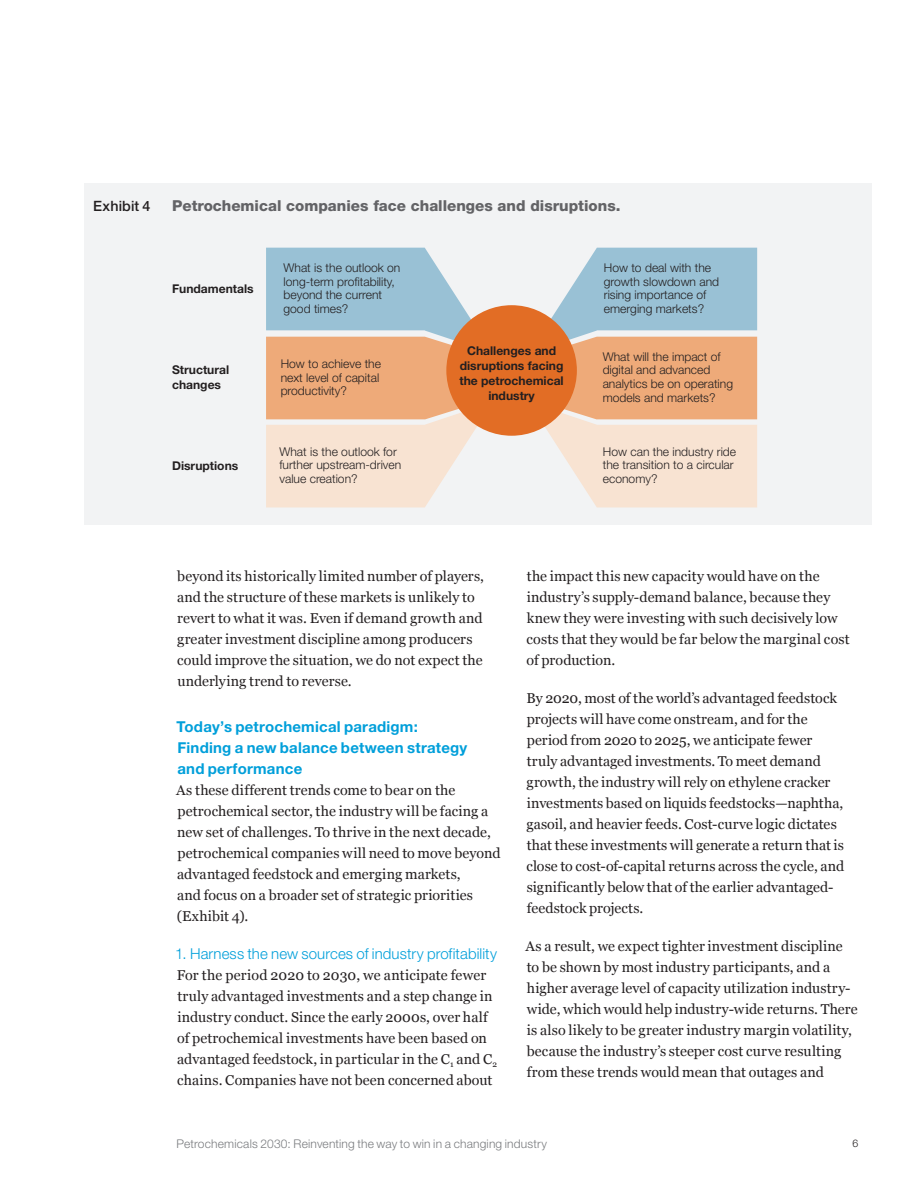
<style>
.page{position:relative;width:918px;height:1188px;background:#fff}
.page>*{position:absolute;margin:0;border:0;box-sizing:border-box;transform-origin:0 0}
.t1{font:800 15.15px "Helvetica Neue LT Std";color:#636366}
.t2{font:700 15px/21px "Helvetica Neue LT Std";letter-spacing:.015em;color:#009fda}
.t3{font:300 15px "Helvetica Neue LT Std";letter-spacing:.005em;color:#009fda}
.t4{font:14.25px/21px "Georgia";letter-spacing:.005em;color:#231f20}
.t5{font:500 14.25px "Helvetica Neue LT Std";letter-spacing:.01em;color:#231f20}
.t6{font:300 12.15px/13.6px "Helvetica Neue LT Std";color:#231f20}
.t7{font:700 12.15px/15.1px "Helvetica Neue LT Std";color:#231f20;text-align:center}
.t8{font:300 12px "Helvetica Neue LT Std";letter-spacing:.015em;color:#7a7c7f}
.t9{font:300 10.5px "Helvetica Neue LT Std";color:#231f20}
</style>
<div class="page">
<div style="left:84px;top:184px;width:788px;height:341px;background:#f2f3f4"></div>
<svg style="left:266px;top:248px;width:212px;height:259px;background:#d8cabd"></svg>
<svg style="left:540px;top:248px;width:217px;height:259px;background:#d8cbbe"></svg>
<div style="left:446px;top:305px;width:131px;height:131px;background:#e26d25;border-radius:50%"></div>
<p class="t5" style="left:93px;top:197px;width:59px">Exhibit 4</p>
<p class="t1" style="left:172px;top:197px;width:450px">Petrochemical companies face challenges and disruptions.</p>
<p class="t7" style="left:172px;top:280px;width:83px">Fundamentals</p>
<p class="t7" style="left:172px;top:362px;width:59px;text-align:left">Structural changes</p>
<p class="t7" style="left:172px;top:457px;width:68px">Disruptions</p>
<p class="t6" style="left:284px;top:261px;width:118px">What is the outlook on long-term profitability, beyond the current good times?</p>
<p class="t6" style="left:281px;top:357px;width:102px">How to achieve the next level of capital productivity?</p>
<p class="t6" style="left:280px;top:444px;width:123px">What is the outlook for further upstream-driven value creation?</p>
<p class="t7" style="left:459px;top:342px;width:106px">Challenges and disruptions facing the petrochemical industry</p>
<p class="t6" style="left:604px;top:261px;width:117px">How to deal with the growth slowdown and rising importance of emerging markets?</p>
<p class="t6" style="left:603px;top:349px;width:132px">What will the impact of digital and advanced analytics be on operating models and markets?</p>
<p class="t6" style="left:603px;top:444px;width:135px">How can the industry ride the transition to a circular economy?</p>
<p class="t4" style="left:177px;top:566px;width:308px">beyond its historically limited number of players, and the structure of these markets is unlikely to revert to what it was. Even if demand growth and greater investment discipline among producers could improve the situation, we do not expect the underlying trend to reverse.</p>
<p class="t2" style="left:177px;top:715px;width:292px">Today’s petrochemical paradigm:<br>Finding a new balance between strategy and performance</p>
<p class="t4" style="left:176px;top:779px;width:326px">As these different trends come to bear on the petrochemical sector, the industry will be facing a new set of challenges. To thrive in the next decade, petrochemical companies will need to move beyond advantaged feedstock and emerging markets,<br>and focus on a broader set of strategic priorities (Exhibit 4).</p>
<p class="t3" style="left:175px;top:944px;width:323px">1. Harness the new sources of industry profitability</p>
<p class="t4" style="left:177px;top:964px;width:322px">For the period 2020 to 2030, we anticipate fewer truly advantaged investments and a step change in industry conduct. Since the early 2000s, over half of petrochemical investments have been based on advantaged feedstock, in particular in the C<sub>1</sub> and C<sub>2 </sub>chains. Companies have not been concerned about</p>
<p class="t4" style="left:527px;top:566px;width:325px">the impact this new capacity would have on the industry’s supply-demand balance, because they knew they were investing with such decisively low costs that they would be far below the marginal cost of production.</p>
<p class="t4" style="left:526px;top:688px;width:319px">By 2020, most of the world’s advantaged feedstock projects will have come onstream, and for the period from 2020 to 2025, we anticipate fewer truly advantaged investments. To meet demand growth, the industry will rely on ethylene cracker investments based on liquids feedstocks—naphtha, gasoil, and heavier feeds. Cost-curve logic dictates that these investments will generate a return that is close to cost-of-capital returns across the cycle, and significantly below that of the earlier advantaged&shy;feedstock projects.</p>
<p class="t4" style="left:525px;top:936px;width:334px">As a result, we expect tighter investment discipline to be shown by most industry participants, and a higher average level of capacity utilization industry&shy;wide, which would help industry-wide returns. There is also likely to be greater industry margin volatility, because the industry’s steeper cost curve resulting from these trends would mean that outages and</p>
<p class="t8" style="left:177px;top:1136px;width:372px">Petrochemicals 2030: Reinventing the way to win in a changing industry</p>
<p class="t9" style="left:853px;top:1137px;width:7px">6</p>
</div>
